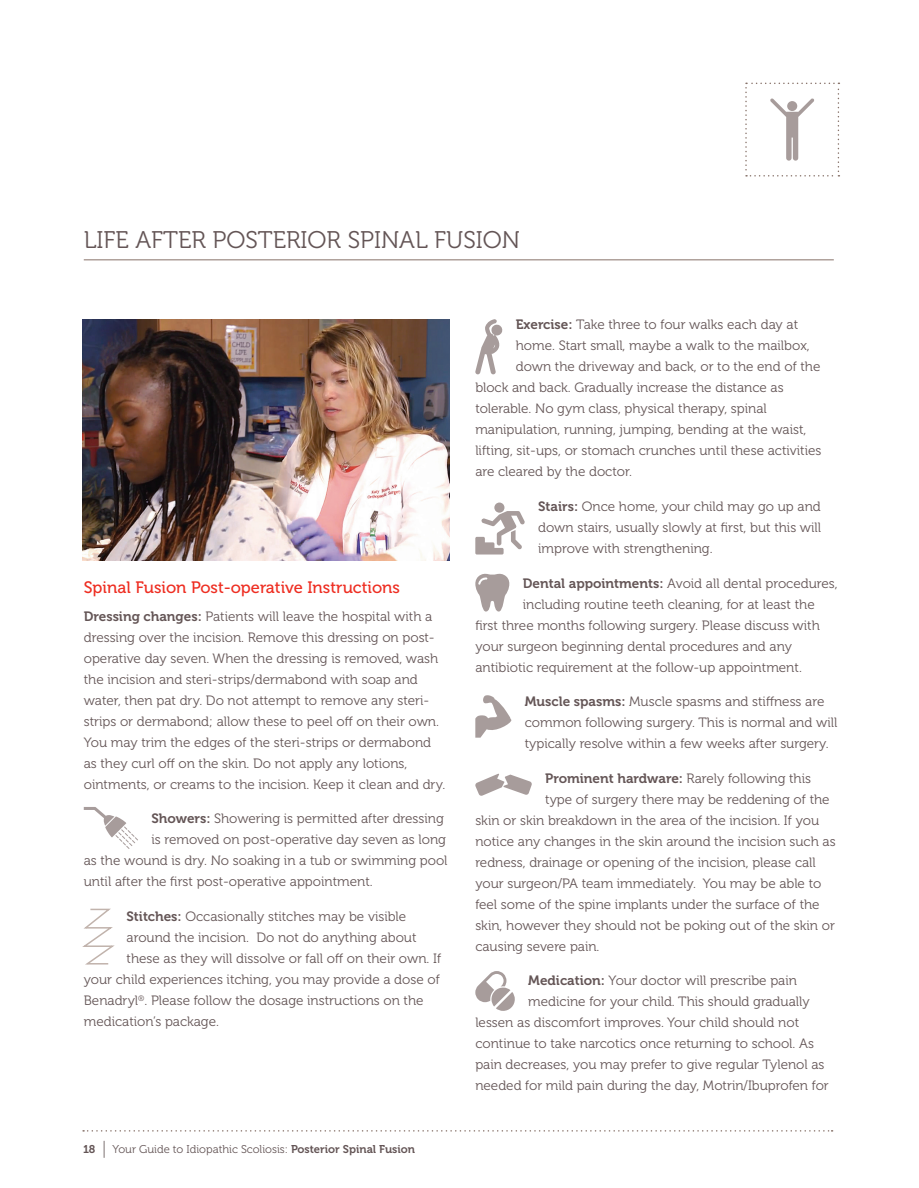
<style>
.page{position:relative;width:919px;height:1188px;background:#fff}
.page>*{position:absolute;margin:0;border:0;box-sizing:border-box;transform-origin:0 0}
.t1{font:24px "Museo 300";color:#645556}
.t2{font:16.5px "Museo 500";color:#ee2e22}
.Body{font:13.5px/21px "Museo 300";color:#645556}
.t3{font:11.25px "Museo 300";color:#645556}
.s1{font-family:"Museo 700"}
.s2{font-family:"Museo 100";font-size:18px}
</style>
<div class="page">
<svg style="left:83px;top:1130px;width:750px;height:1px"></svg>
<svg style="left:84px;top:807px;width:54px;height:41px"></svg>
<svg style="left:82px;top:908px;width:33px;height:56px"></svg>
<svg style="left:475px;top:319px;width:28px;height:55px"></svg>
<div style="left:494px;top:502px;width:10px;height:10px;background:#a79c9b;border-radius:50%"></div>
<svg style="left:475px;top:511px;width:50px;height:43px"></svg>
<svg style="left:475px;top:573px;width:35px;height:39px"></svg>
<svg style="left:475px;top:695px;width:36px;height:42px"></svg>
<svg style="left:475px;top:773px;width:57px;height:23px"></svg>
<svg style="left:475px;top:971px;width:40px;height:39px"></svg>
<hr style="left:84px;top:259px;width:750px;height:1px;background:#877269">
<svg style="left:745px;top:83px;width:94px;height:93px"></svg>
<img style="left:82px;top:319px;width:368px;height:241px">
<h2 class="t1" style="left:84px;top:226px;width:438px">LIFE AFTER POSTERIOR SPINAL FUSION</h2>
<h1 class="t2" style="left:84px;top:578px;width:318px">Spinal Fusion Post-operative Instructions</h1>
<p class="Body" style="left:84px;top:605px;width:363px"><span class="s1">Dressing changes:</span> Patients will leave the hospital with a dressing over the incision. Remove this dressing on post&shy;operative day seven. When the dressing is removed, wash the incision and steri-strips/dermabond with soap and water, then pat dry. Do not attempt to remove any steri&shy;strips or dermabond; allow these to peel off on their own.<br>You may trim the edges of the steri-strips or dermabond as they curl off on the skin. Do not apply any lotions, ointments, or creams to the incision. Keep it clean and dry.</p>
<p class="Body" style="left:152px;top:808px;width:294px"><span class="s1">Showers:</span> Showering is permitted after dressing</p>
<p class="Body" style="left:152px;top:829px;width:296px">is removed on post-operative day seven as long</p>
<p class="Body" style="left:84px;top:850px;width:365px">as the wound is dry. No soaking in a tub or swimming pool</p>
<p class="Body" style="left:84px;top:871px;width:291px">until after the first post-operative appointment.</p>
<p class="Body" style="left:127px;top:905px;width:281px"><span class="s1">Stitches:</span> Occasionally stitches may be visible</p>
<p class="Body" style="left:127px;top:926px;width:292px">around the incision. Do not do anything about</p>
<p class="Body" style="left:127px;top:947px;width:316px">these as they will dissolve or fall off on their own. If</p>
<p class="Body" style="left:84px;top:968px;width:357px">your child experiences itching, you may provide a dose of</p>
<p class="Body" style="left:84px;top:989px;width:341px">Benadryl<sup>®</sup>. Please follow the dosage instructions on the</p>
<p class="Body" style="left:84px;top:1010px;width:137px">medication’s package.</p>
<p class="t3" style="left:83px;top:1143px;width:334px"><span class="s1">18</span> <span class="s2">|</span> Your Guide to Idiopathic Scoliosis: <span class="s1">Posterior Spinal Fusion</span></p>
<p class="Body" style="left:516px;top:314px;width:284px"><span class="s1">Exercise:</span> Take three to four walks each day at</p>
<p class="Body" style="left:516px;top:335px;width:295px">home. Start small, maybe a walk to the mailbox,</p>
<p class="Body" style="left:516px;top:356px;width:306px">down the driveway and back, or to the end of the</p>
<p class="Body" style="left:475px;top:377px;width:310px">block and back. Gradually increase the distance as</p>
<p class="Body" style="left:475px;top:398px;width:293px">tolerable. No gym class, physical therapy, spinal</p>
<p class="Body" style="left:475px;top:419px;width:333px">manipulation, running, jumping, bending at the waist,</p>
<p class="Body" style="left:475px;top:440px;width:348px">lifting, sit-ups, or stomach crunches until these activities</p>
<p class="Body" style="left:475px;top:461px;width:158px">are cleared by the doctor.</p>
<p class="Body" style="left:538px;top:496px;width:284px;text-align:justify"><span class="s1">Stairs:</span> Once home, your child may go up and down stairs, usually slowly at first, but this will improve with strengthening.</p>
<p class="Body" style="left:523px;top:572px;width:316px"><span class="s1">Dental appointments:</span> Avoid all dental procedures,</p>
<p class="Body" style="left:523px;top:593px;width:293px">including routine teeth cleaning, for at least the</p>
<p class="Body" style="left:475px;top:614px;width:346px">first three months following surgery. Please discuss with</p>
<p class="Body" style="left:475px;top:635px;width:318px">your surgeon beginning dental procedures and any</p>
<p class="Body" style="left:475px;top:656px;width:328px">antibiotic requirement at the follow-up appointment.</p>
<p class="Body" style="left:525px;top:691px;width:314px"><span class="s1">Muscle spasms:</span> Muscle spasms and stiffness are common following surgery. This is normal and will typically resolve within a few weeks after surgery.</p>
<p class="Body" style="left:545px;top:767px;width:267px"><span class="s1">Prominent hardware:</span> Rarely following this</p>
<p class="Body" style="left:545px;top:788px;width:286px">type of surgery there may be reddening of the</p>
<p class="Body" style="left:475px;top:809px;width:345px">skin or skin breakdown in the area of the incision. If you</p>
<p class="Body" style="left:475px;top:830px;width:362px">notice any changes in the skin around the incision such as</p>
<p class="Body" style="left:475px;top:851px;width:342px">redness, drainage or opening of the incision, please call</p>
<p class="Body" style="left:475px;top:872px;width:347px">your surgeon/PA team immediately. You may be able to</p>
<p class="Body" style="left:475px;top:893px;width:346px">feel some of the spine implants under the surface of the</p>
<p class="Body" style="left:475px;top:914px;width:361px">skin, however they should not be poking out of the skin or</p>
<p class="Body" style="left:475px;top:935px;width:126px">causing severe pain.</p>
<p class="Body" style="left:528px;top:970px;width:270px"><span class="s1">Medication:</span> Your doctor will prescribe pain</p>
<p class="Body" style="left:528px;top:991px;width:283px">medicine for your child. This should gradually</p>
<p class="Body" style="left:475px;top:1012px;width:325px">lessen as discomfort improves. Your child should not</p>
<p class="Body" style="left:475px;top:1033px;width:340px">continue to take narcotics once returning to school. As</p>
<p class="Body" style="left:475px;top:1054px;width:351px">pain decreases, you may prefer to give regular Tylenol as</p>
<p class="Body" style="left:475px;top:1075px;width:355px">needed for mild pain during the day, Motrin/Ibuprofen for</p>
</div>
